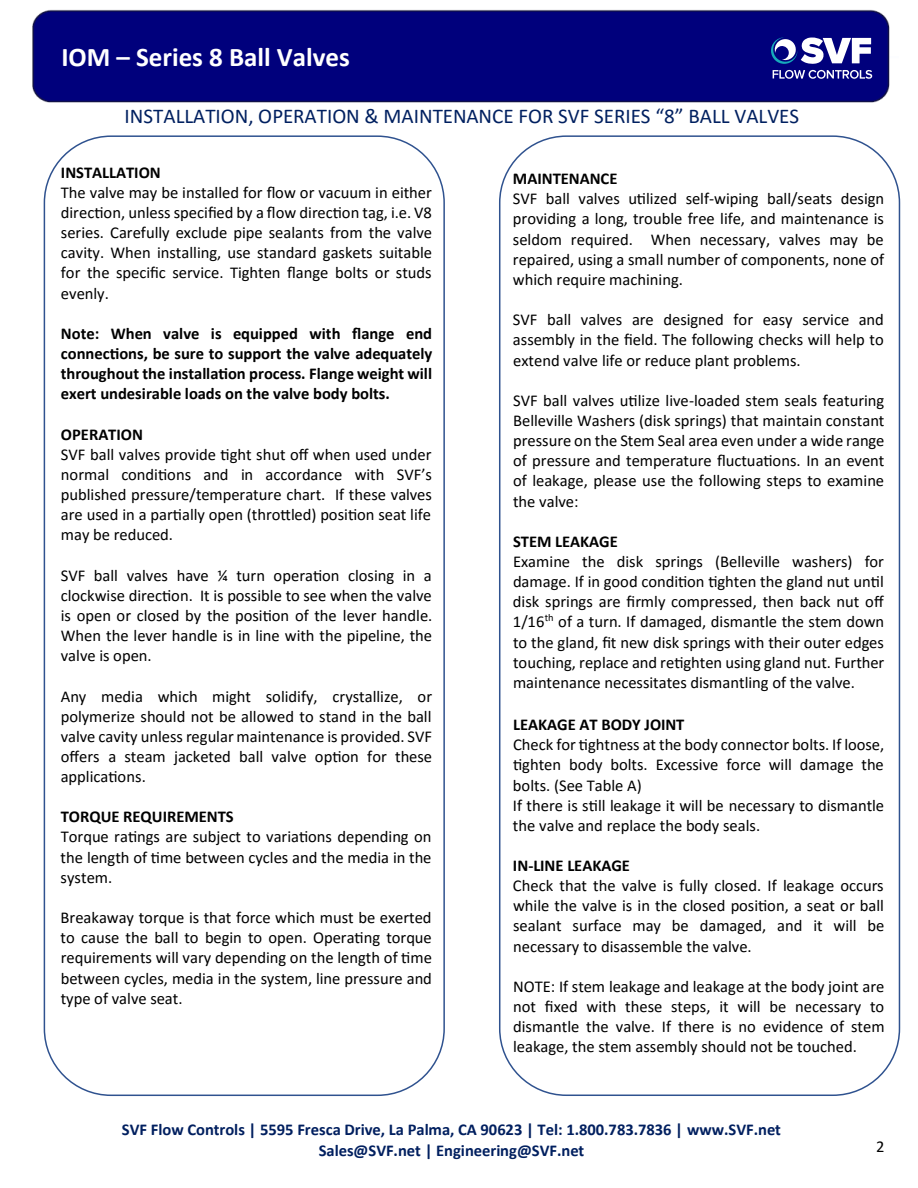
<style>
.page{position:relative;width:918px;height:1188px;background:#fff}
.page>*{position:absolute;margin:0;border:0;box-sizing:border-box;transform-origin:0 0}
.t1{font:700 27px "Calibri";color:#fff}
.t2{font:21px "Calibri";color:#002060}
.t3{font:16.5px/20.1px "Calibri";color:#000;text-align:justify}
.t4{font:700 16.5px/20.1px "Calibri";color:#000;text-align:justify}
.t5{font:700 16.5px/20.4px "Calibri";color:#001f5f;text-align:center}
</style>
<div class="page">
<img style="left:32px;top:9px;width:858px;height:94px">
<div style="left:544px;top:27px;width:338px;height:62px;background:#00007c"></div>
<svg style="left:771px;top:37px;width:101px;height:42px"></svg>
<h1 class="t1" style="left:61px;top:38px;width:290px">IOM – Series 8 Ball Valves</h1>
<p class="t2" style="left:125px;top:101px;width:676px">INSTALLATION, OPERATION &amp; MAINTENANCE FOR SVF SERIES “8” BALL VALVES</p>
<p class="t4" style="left:61px;top:162px;width:101px">INSTALLATION</p>
<p class="t3" style="left:61px;top:182px;width:373px">The valve may be installed for flow or vacuum in either direction, unless specified by a flow direction tag, i.e. V8 series. Carefully exclude pipe sealants from the valve cavity. When installing, use standard gaskets suitable for the specific service. Tighten flange bolts or studs evenly.</p>
<p class="t4" style="left:61px;top:323px;width:373px">Note: When valve is equipped with flange end connections, be sure to support the valve adequately throughout the installation process. Flange weight will exert undesirable loads on the valve body bolts.</p>
<p class="t4" style="left:61px;top:424px;width:84px">OPERATION</p>
<p class="t3" style="left:61px;top:444px;width:373px">SVF ball valves provide tight shut off when used under normal conditions and in accordance with SVF’s published pressure/temperature chart. If these valves are used in a partially open (throttled) position seat life may be reduced.</p>
<p class="t3" style="left:61px;top:565px;width:373px">SVF ball valves have ¼ turn operation closing in a clockwise direction. It is possible to see when the valve is open or closed by the position of the lever handle.<br>When the lever handle is in line with the pipeline, the valve is open.</p>
<p class="t3" style="left:61px;top:686px;width:373px">Any media which might solidify, crystallize, or polymerize should not be allowed to stand in the ball valve cavity unless regular maintenance is provided. SVF offers a steam jacketed ball valve option for these applications.</p>
<p class="t4" style="left:61px;top:806px;width:175px">TORQUE REQUIREMENTS</p>
<p class="t3" style="left:61px;top:827px;width:372px">Torque ratings are subject to variations depending on the length of time between cycles and the media in the system.</p>
<p class="t3" style="left:61px;top:907px;width:373px">Breakaway torque is that force which must be exerted to cause the ball to begin to open. Operating torque requirements will vary depending on the length of time between cycles, media in the system, line pressure and type of valve seat.</p>
<p class="t4" style="left:513px;top:168px;width:106px">MAINTENANCE</p>
<p class="t3" style="left:513px;top:188px;width:373px">SVF ball valves utilized self-wiping ball/seats design providing a long, trouble free life, and maintenance is seldom required. When necessary, valves may be repaired, using a small number of components, none of which require machining.</p>
<p class="t3" style="left:513px;top:309px;width:373px">SVF ball valves are designed for easy service and assembly in the field. The following checks will help to extend valve life or reduce plant problems.</p>
<p class="t3" style="left:513px;top:390px;width:373px">SVF ball valves utilize live-loaded stem seals featuring Belleville Washers (disk springs) that maintain constant pressure on the Stem Seal area even under a wide range of pressure and temperature fluctuations. In an event of leakage, please use the following steps to examine the valve:</p>
<p class="t4" style="left:513px;top:531px;width:106px">STEM LEAKAGE</p>
<p class="t3" style="left:513px;top:551px;width:373px">Examine the disk springs (Belleville washers) for damage. If in good condition tighten the gland nut until disk springs are firmly compressed, then back nut off 1/16<sup>th</sup> of a turn. If damaged, dismantle the stem down to the gland, fit new disk springs with their outer edges touching, replace and retighten using gland nut. Further maintenance necessitates dismantling of the valve.</p>
<p class="t4" style="left:513px;top:714px;width:173px">LEAKAGE AT BODY JOINT</p>
<p class="t3" style="left:513px;top:734px;width:373px;text-align:left">Check for tightness at the body connector bolts. If loose, tighten body bolts. Excessive force will damage the bolts. (See Table A)<br>If there is still leakage it will be necessary to dismantle the valve and replace the body seals.</p>
<p class="t4" style="left:513px;top:855px;width:119px">IN-LINE LEAKAGE</p>
<p class="t3" style="left:513px;top:875px;width:373px">Check that the valve is fully closed. If leakage occurs while the valve is in the closed position, a seat or ball sealant surface may be damaged, and it will be necessary to disassemble the valve.</p>
<p class="t3" style="left:513px;top:976px;width:373px">NOTE: If stem leakage and leakage at the body joint are not fixed with these steps, it will be necessary to dismantle the valve. If there is no evidence of stem leakage, the stem assembly should not be touched.</p>
<p class="t5" style="left:122px;top:1119px;width:661px">SVF Flow Controls | 5595 Fresca Drive, La Palma, CA 90623 | Tel: 1.800.783.7836 | www.SVF.net<br>Sales@SVF.net | Engineering@SVF.net</p>
<p class="t3" style="left:876px;top:1136px;width:10px">2</p>
</div>
